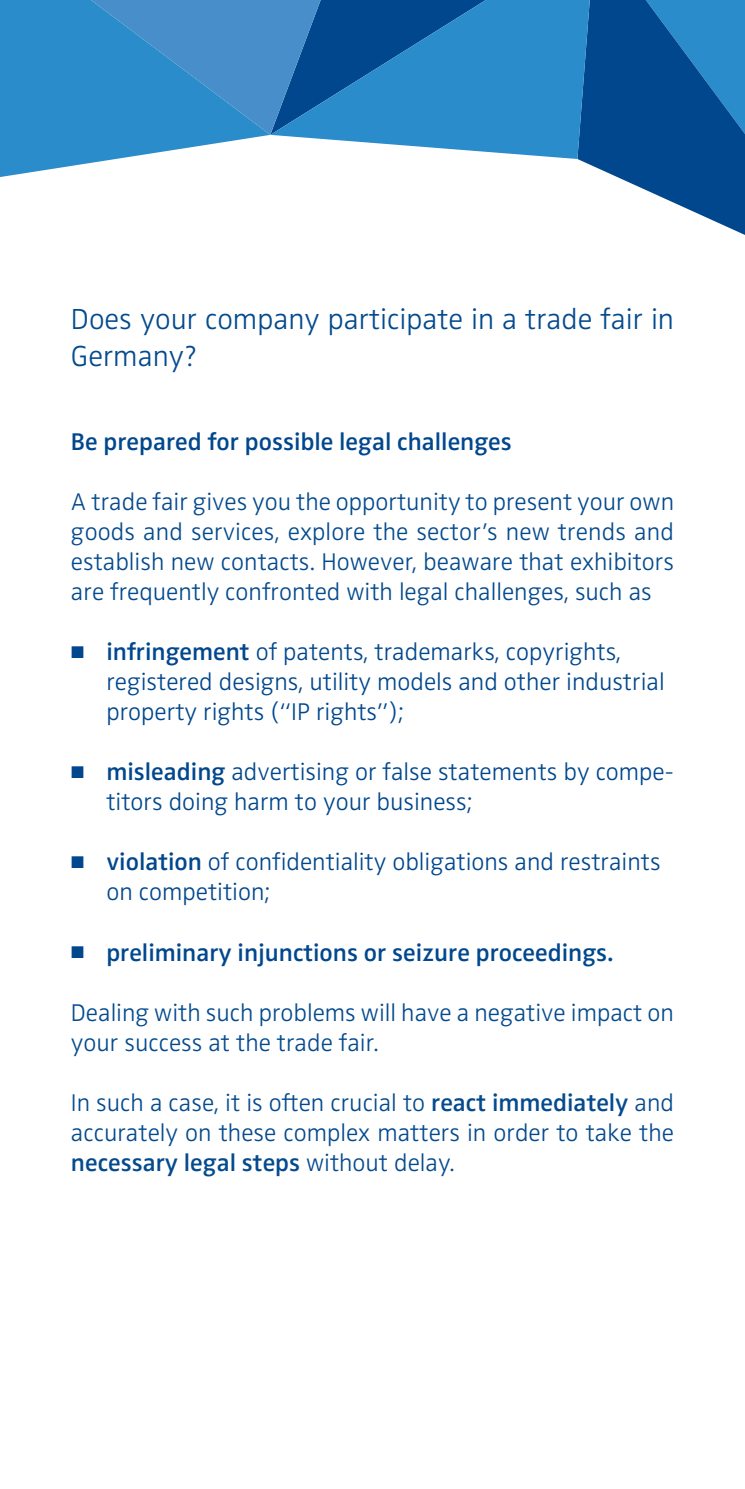
<style>
.page{position:relative;width:745px;height:1489px;background:#fff}
.page>*{position:absolute;margin:0;border:0;box-sizing:border-box;transform-origin:0 0}
.Überschrift_Flyer_BB{font:300 30px/36px "Zwo OT";color:#044a8d}
.BBU_Fließtext_Blocks{font:300 25px/30px "Zwo OT";color:#044a8d;text-align:justify}
.t1{font:300 25px/30px "Zwo OT";color:#01478d}
.Veranstaltungstitel{font:600 25px "Zwo OT";color:#01478d}
.s1{font-size:17.5px}
.s2{font-weight:600}
.s3{font-weight:300;font-size:17.5px}
</style>
<div class="page">
<svg style="left:577px;top:0;width:167px;height:235px;fill:#01478d"></svg>
<svg style="left:0;top:0;width:270px;height:177px;background:#4b9ad1"></svg>
<svg style="left:0;top:0;width:17px;height:24px"></svg>
<svg style="left:270px;top:0;width:321px;height:159px;background:#3284c0"></svg>
<p class="Überschrift_Flyer_BB" style="left:71px;top:302px;width:604px">Does your company participate in a trade fair in<br>Germany?</p>
<p class="Veranstaltungstitel" style="left:71px;top:427px;width:442px">Be prepared for possible legal challenges</p>
<p class="BBU_Fließtext_Blocks" style="left:71px;top:487px;width:604px">A trade fair gives you the opportunity to present your own goods and services, explore the sector’s new trends and establish new contacts. However, beaware that exhibitors are frequently confronted with legal challenges, such as</p>
<p class="t1" style="left:106px;top:637px;width:559px;text-indent:-35px"><span class="s1">■</span> <span class="s2">infringement</span> of patents, trademarks, copyrights, registered designs, utility models and other industrial property rights (“IP rights”);</p>
<p class="t1" style="left:106px;top:757px;width:568px;text-indent:-35px"><span class="s1">■</span> <span class="s2">misleading</span> advertising or false statements by compe&shy;titors doing harm to your business;</p>
<p class="t1" style="left:106px;top:847px;width:555px;text-indent:-35px"><span class="s1">■</span> <span class="s2">violation</span> of confidentiality obligations and restraints on competition;</p>
<p class="Veranstaltungstitel" style="left:71px;top:937px;width:543px"><span class="s3">■</span> preliminary injunctions or seizure proceedings.</p>
<p class="BBU_Fließtext_Blocks" style="left:71px;top:997px;width:604px">Dealing with such problems will have a negative impact on your success at the trade fair.</p>
<p class="BBU_Fließtext_Blocks" style="left:71px;top:1087px;width:604px">In such a case, it is often crucial to <span class="s2">react immediately</span> and accurately on these complex matters in order to take the <span class="s2">necessary legal steps</span> without delay.</p>
</div>
